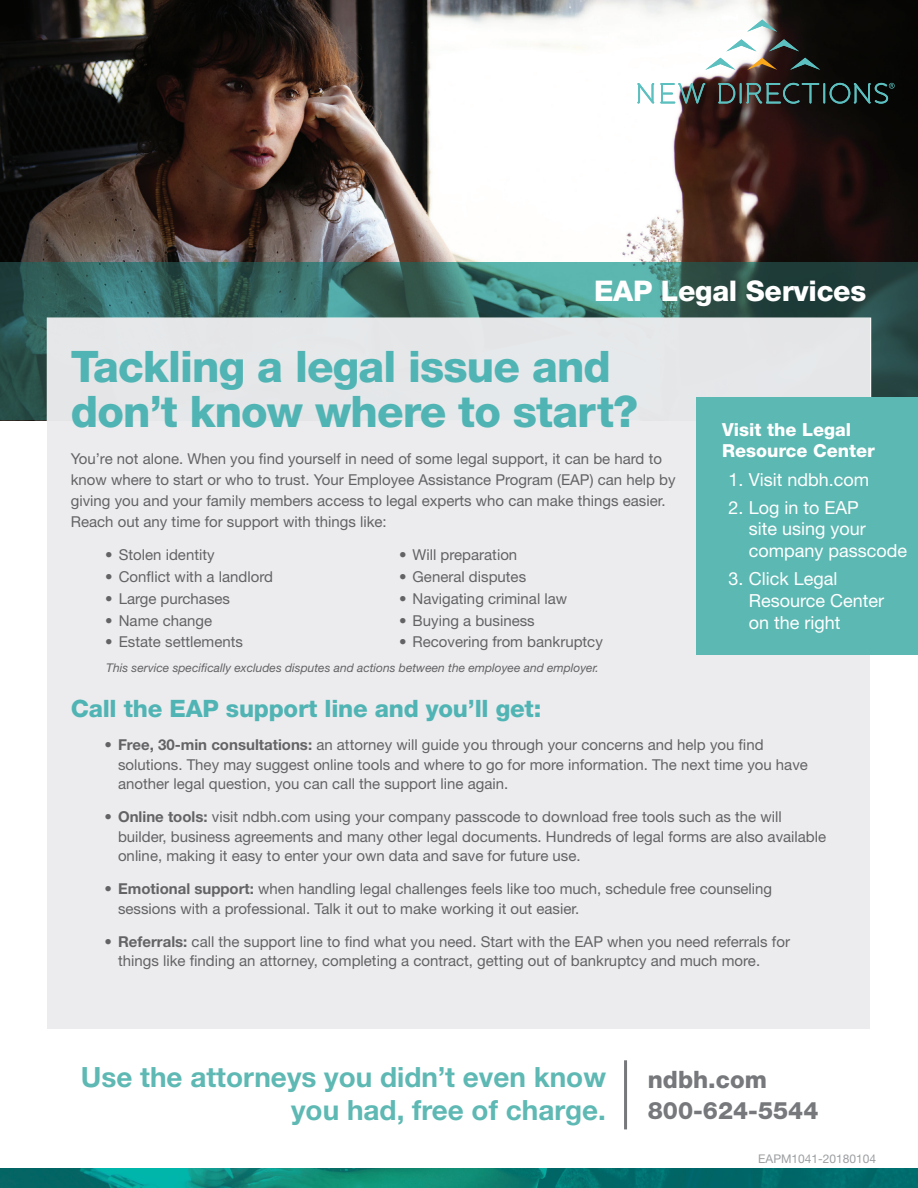
<style>
.page{position:relative;width:918px;height:1188px;background:#fff}
.page>*{position:absolute;margin:0;border:0;box-sizing:border-box;transform-origin:0 0}
.t1{font:800 43.5px/45px "Helvetica Neue LT Std";letter-spacing:-.02em;color:#51b4b4}
.t2{font:800 28.5px "Helvetica Neue LT Std";letter-spacing:-.01em;color:#fff}
.t3{font:700 27.9px/33.5px "Helvetica Neue LT Std";color:#5eb8b3;text-align:right}
.t4{font:800 24px "Helvetica Neue LT Std";letter-spacing:-.01em;color:#51b4b4}
.t5{font:800 24px "Helvetica Neue LT Std";color:#76787b}
.t6{font:18px/21.6px "Helvetica Neue LT Std";color:#fff}
.t7{font:800 18px/21.6px "Helvetica Neue LT Std";color:#fff}
.t8{font:15px/19.5px "Helvetica Neue LT Std";color:#636366}
.t9{font:italic 12px "Helvetica Neue LT Std";color:#636366}
.t10{font:12px "Helvetica Neue LT Std";color:#9d9fa2}
.s1{font-weight:700}
</style>
<div class="page">
<img style="left:0;top:0;width:918px;height:262px">
<svg style="left:0;top:262px;width:918px;height:158px;background:#376862"></svg>
<img style="left:0;top:1169px;width:918px;height:19px">
<div style="left:48px;top:318px;width:822px;height:711px;background:#ececee"></div>
<div style="left:697px;top:397px;width:221px;height:258px;background:#5cb8b2"></div>
<svg style="left:747px;top:20px;width:30px;height:12px"></svg>
<svg style="left:705px;top:58px;width:30px;height:12px"></svg>
<svg style="left:790px;top:58px;width:30px;height:12px"></svg>
<svg style="left:769px;top:39px;width:30px;height:12px"></svg>
<svg style="left:726px;top:39px;width:30px;height:12px"></svg>
<svg style="left:637px;top:83px;width:17px;height:21px"></svg>
<svg style="left:660px;top:83px;width:45px;height:21px"></svg>
<svg style="left:718px;top:83px;width:17px;height:21px"></svg>
<hr style="left:740px;top:83px;width:2px;height:21px;background:#5bc0bf">
<svg style="left:746px;top:83px;width:73px;height:21px;background:#314240"></svg>
<hr style="left:823px;top:83px;width:2px;height:21px;background:#5bc0bf">
<svg style="left:747px;top:58px;width:30px;height:12px"></svg>
<svg style="left:830px;top:83px;width:65px;height:21px"></svg>
<hr style="left:624px;top:1060px;width:3px;height:69px;background:#76787b">
<p class="t2" style="left:594px;top:274px;width:274px">EAP Legal Services</p>
<p class="t1" style="left:71px;top:344px;width:569px">Tackling a legal issue and don’t know where to start?</p>
<p class="t8" style="left:71px;top:448px;width:606px;line-height:21px">You’re not alone. When you find yourself in need of some legal support, it can be hard to know where to start or who to trust. Your Employee Assistance Program (EAP) can help by giving you and your family members access to legal experts who can make things easier.<br>Reach out any time for support with things like:</p>
<p class="t8" style="left:105px;top:545px;width:111px">• Stolen identity</p>
<p class="t8" style="left:105px;top:567px;width:169px">• Conflict with a landlord</p>
<p class="t8" style="left:105px;top:589px;width:126px">• Large purchases</p>
<p class="t8" style="left:105px;top:610px;width:108px">• Name change</p>
<p class="t8" style="left:105px;top:632px;width:139px">• Estate settlements</p>
<p class="t8" style="left:399px;top:545px;width:120px">• Will preparation</p>
<p class="t8" style="left:399px;top:567px;width:129px">• General disputes</p>
<p class="t8" style="left:399px;top:589px;width:170px">• Navigating criminal law</p>
<p class="t8" style="left:399px;top:610px;width:137px">• Buying a business</p>
<p class="t8" style="left:399px;top:632px;width:205px">• Recovering from bankruptcy</p>
<p class="t9" style="left:106px;top:661px;width:494px">This service specifically excludes disputes and actions between the employee and employer.</p>
<p class="t7" style="left:722px;top:418px;width:154px">Visit the Legal<br>Resource Center</p>
<p class="t6" style="left:729px;top:468px;width:142px">1. Visit ndbh.com</p>
<p class="t6" style="left:749px;top:496px;width:160px;text-indent:-20px">2. Log in to EAP<br>site using your company passcode</p>
<p class="t6" style="left:749px;top:568px;width:137px;text-indent:-20px">3. Click Legal<br>Resource Center on the right</p>
<p class="t4" style="left:71px;top:695px;width:472px">Call the EAP support line and you’ll get:</p>
<p class="t8" style="left:118px;top:735px;width:691px;text-indent:-14px"><span class="s1">• Free, 30-min consultations:</span> an attorney will guide you through your concerns and help you find solutions. They may suggest online tools and where to go for more information. The next time you have another legal question, you can call the support line again.</p>
<p class="t8" style="left:118px;top:807px;width:710px;text-indent:-14px"><span class="s1">• Online tools:</span> visit ndbh.com using your company passcode to download free tools such as the will builder, business agreements and many other legal documents. Hundreds of legal forms are also available online, making it easy to enter your own data and save for future use.</p>
<p class="t8" style="left:118px;top:879px;width:656px;text-indent:-14px"><span class="s1">• Emotional support:</span> when handling legal challenges feels like too much, schedule free counseling sessions with a professional. Talk it out to make working it out easier.</p>
<p class="t8" style="left:118px;top:932px;width:673px;text-indent:-14px"><span class="s1">• Referrals:</span> call the support line to find what you need. Start with the EAP when you need referrals for things like finding an attorney, completing a contract, getting out of bankruptcy and much more.</p>
<p class="t3" style="left:81px;top:1060px;width:527px">Use the attorneys you didn’t even know you had, free of charge.</p>
<p class="t5" style="left:648px;top:1065px;width:121px">ndbh.com</p>
<p class="t5" style="left:648px;top:1097px;width:172px">800-624-5544</p>
<p class="t10" style="left:758px;top:1151px;width:120px">EAPM1041-20180104</p>
</div>
